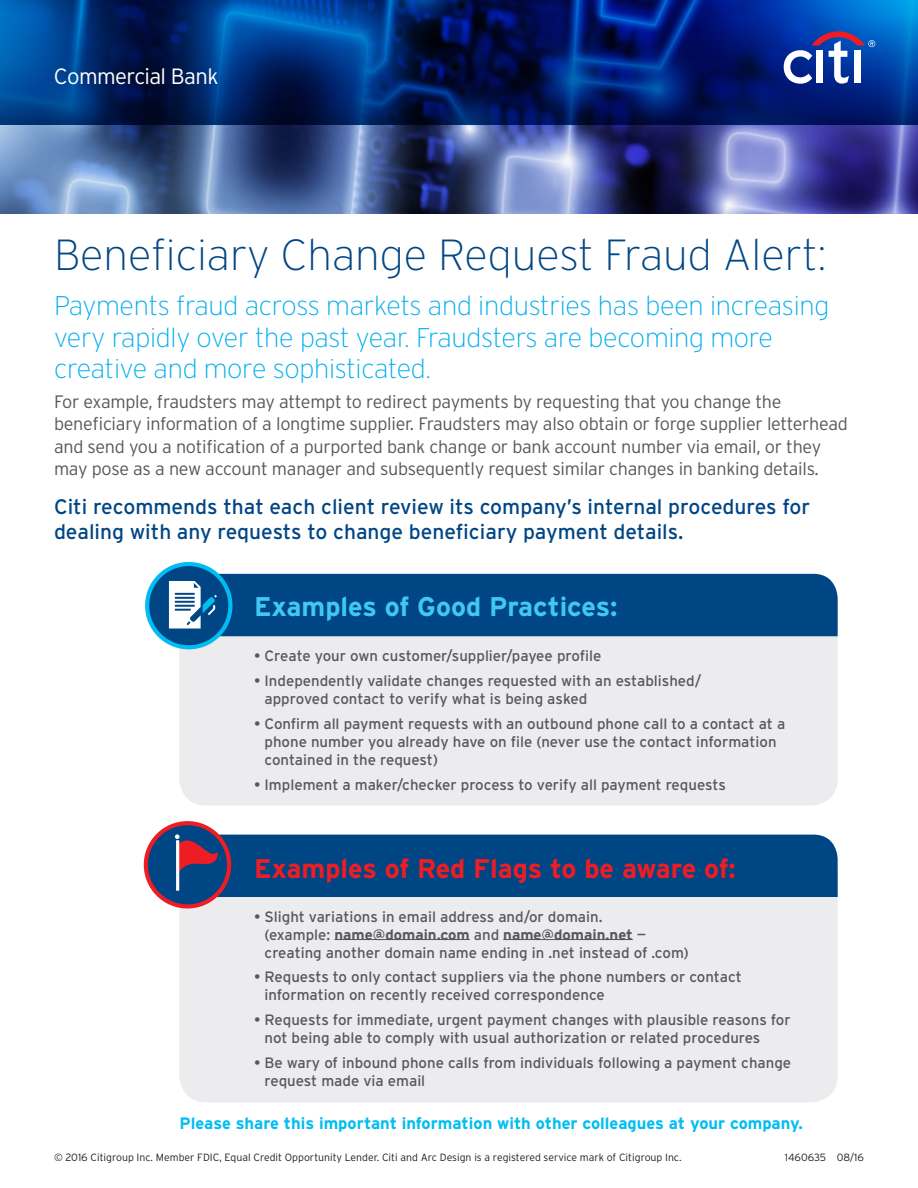
<style>
.page{position:relative;width:918px;height:1188px;background:#fff}
.page>*{position:absolute;margin:0;border:0;box-sizing:border-box;transform-origin:0 0}
.t1{font:200 43.5px "Interstate";color:#004684}
.Subhead_Paragraph{font:200 27px/31.5px "Interstate";letter-spacing:-.01em;color:#00aeef}
.t2{font:700 27px "Interstate";color:#ee1d23}
.t3{font:700 27px "Interstate";color:#40c7f4}
.t4{font:300 22.05px "Interstate";letter-spacing:-.03em;color:#fff}
.Blue_Subhead{font:21px/25.2px "Interstate";color:#004684}
.Grey_Paragraph{font:300 18px/22.5px "Interstate";letter-spacing:-.015em;color:#57585a}
.t5{font:700 16.5px "Interstate";color:#01bdf2}
.Bullets{font:15px/18px "Interstate";color:#57585a}
.t6{font:300 10.5px "Interstate";color:#231f20}
.s1{font-weight:700}
</style>
<div class="page">
<img style="left:0;top:124px;width:918px;height:90px">
<svg style="left:0;top:0;width:918px;height:124px;background:#002871"></svg>
<svg style="left:784px;top:31px;width:91px;height:53px"></svg>
<div style="left:179px;top:897px;width:659px;height:205px;background:#ececee"></div>
<div style="left:146px;top:823px;width:83px;height:83px;background:#004684;border-radius:50%"></div>
<div style="left:144px;top:821px;width:87px;height:88px;border:4px solid #ee1d23;border-radius:50%"></div>
<svg style="left:175px;top:831px;width:663px;height:66px;background:#144f88"></svg>
<div style="left:179px;top:636px;width:659px;height:170px;background:#ececee"></div>
<svg style="left:147px;top:564px;width:83px;height:83px;background:#005592"></svg>
<div style="left:145px;top:562px;width:87px;height:87px;border:4px solid #01bdf2;border-radius:50%"></div>
<div style="left:169px;top:574px;width:669px;height:62px;background:#004684"></div>
<hr style="left:334px;top:939px;width:136px;height:1px;background:#57585a">
<hr style="left:503px;top:939px;width:130px;height:1px;background:#57585a">
<p class="t4" style="left:54px;top:63px;width:166px">Commercial Bank</p>
<p class="t1" style="left:54px;top:229px;width:774px">Beneficiary Change Request Fraud Alert:</p>
<p class="Subhead_Paragraph" style="left:54px;top:290px;width:777px">Payments fraud across markets and industries has been increasing very rapidly over the past year. Fraudsters are becoming more creative and more sophisticated.</p>
<p class="Grey_Paragraph" style="left:54px;top:390px;width:796px">For example, fraudsters may attempt to redirect payments by requesting that you change the beneficiary information of a longtime supplier. Fraudsters may also obtain or forge supplier letterhead and send you a notification of a purported bank change or bank account number via email, or they may pose as a new account manager and subsequently request similar changes in banking details.</p>
<p class="Blue_Subhead" style="left:54px;top:494px;width:758px">Citi recommends that each client review its company’s internal procedures for dealing with any requests to change beneficiary payment details.</p>
<p class="t3" style="left:254px;top:591px;width:365px">Examples of Good Practices:</p>
<p class="Bullets" style="left:254px;top:647px;width:349px">• Create your own customer/supplier/payee profile</p>
<p class="Bullets" style="left:265px;top:672px;width:438px;text-indent:-10px">• Independently validate changes requested with an established/ approved contact to verify what is being asked</p>
<p class="Bullets" style="left:265px;top:715px;width:522px;text-indent:-10px">• Confirm all payment requests with an outbound phone call to a contact at a phone number you already have on file (never use the contact information contained in the request)</p>
<p class="Bullets" style="left:254px;top:775px;width:473px">• Implement a maker/checker process to verify all payment requests</p>
<p class="t2" style="left:254px;top:852px;width:483px">Examples of Red Flags to be aware of:</p>
<p class="Bullets" style="left:265px;top:907px;width:426px;text-indent:-10px">• Slight variations in email address and/or domain.<br>(example: <span class="s1">name@domain.com</span> and <span class="s1">name@domain.net</span> — creating another domain name ending in .net instead of .com)</p>
<p class="Bullets" style="left:265px;top:968px;width:479px;text-indent:-10px">• Requests to only contact suppliers via the phone numbers or contact information on recently received correspondence</p>
<p class="Bullets" style="left:265px;top:1011px;width:528px;text-indent:-10px">• Requests for immediate, urgent payment changes with plausible reasons for not being able to comply with usual authorization or related procedures</p>
<p class="Bullets" style="left:265px;top:1054px;width:528px;text-indent:-10px">• Be wary of inbound phone calls from individuals following a payment change request made via email</p>
<p class="t5" style="left:180px;top:1114px;width:625px">Please share this important information with other colleagues at your company.</p>
<p class="t6" style="left:54px;top:1151px;width:629px">© 2016 Citigroup Inc. Member FDIC, Equal Credit Opportunity Lender. Citi and Arc Design is a registered service mark of Citigroup Inc.</p>
<p class="t6" style="left:785px;top:1151px;width:81px">1460635 08/16</p>
</div>
